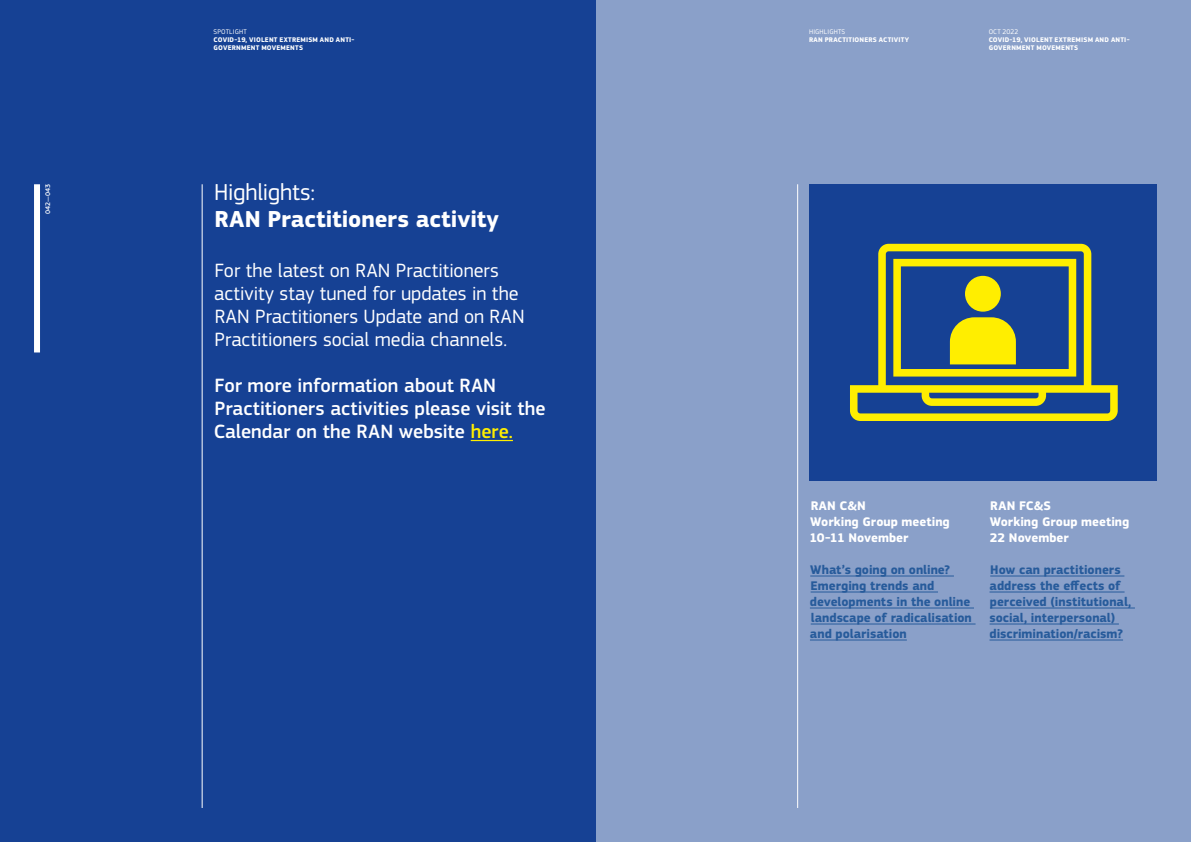
<style>
.page{position:relative;width:1191px;height:842px;background:#fff}
.page>*{position:absolute;margin:0;border:0;box-sizing:border-box;transform-origin:0 0}
.t1{font:700 24px "EC Square Sans Pro";color:#fff}
.t2{font:24px "EC Square Sans Pro";letter-spacing:-.01em;color:#fff}
.t3{font:20px/23px "EC Square Sans Pro";color:#fff}
.t4{font:500 20px/23px "EC Square Sans Pro";color:#fff}
.t5{font:700 13px/16px "EC Square Sans Pro";color:#275b9b}
.t6{font:700 13px/16px "EC Square Sans Pro";color:#fff}
.t7{font:700 7px/8px "EC Square Sans Pro";letter-spacing:.025em;color:#fff}
.t8{font:7px "EC Square Sans Pro";letter-spacing:.02em;color:#fff}
.t9{font:500 7px "EC Square Sans Pro";letter-spacing:-.005em;color:#fff}
.s1{color:#fe0}
</style>
<div class="page">
<div style="left:595px;top:0;width:596px;height:842px;background:#8aa0c9"></div>
<hr style="left:810px;top:575px;width:144px;height:1px;background:#275b9b">
<hr style="left:810px;top:591px;width:128px;height:1px;background:#275b9b">
<hr style="left:810px;top:607px;width:164px;height:1px;background:#275b9b">
<hr style="left:810px;top:623px;width:165px;height:1px;background:#275b9b">
<hr style="left:810px;top:639px;width:97px;height:1px;background:#275b9b">
<hr style="left:990px;top:575px;width:134px;height:1px;background:#275b9b">
<hr style="left:989px;top:591px;width:135px;height:1px;background:#275b9b">
<hr style="left:990px;top:607px;width:145px;height:1px;background:#275b9b">
<hr style="left:989px;top:623px;width:130px;height:1px;background:#275b9b">
<hr style="left:989px;top:639px;width:134px;height:1px;background:#275b9b">
<div style="left:809px;top:184px;width:348px;height:296px;background:#164194"></div>
<svg style="left:850px;top:244px;width:267px;height:177px"></svg>
<div style="left:0;top:0;width:595px;height:842px;background:#164194"></div>
<hr style="left:202px;top:184px;width:1px;height:624px;background:#fff">
<hr style="left:797px;top:184px;width:1px;height:624px;background:#fff">
<hr style="left:471px;top:440px;width:42px;height:1px;background:#fe0">
<div style="left:34px;top:184px;width:6px;height:168px;background:#fff"></div>
<p class="t9" style="left:44px;top:214px;width:31px;rotate:-90deg">042—043</p>
<p class="t8" style="left:214px;top:27px;width:35px">SPOTLIGHT</p>
<p class="t7" style="left:214px;top:36px;width:142px">COVID-19, VIOLENT EXTREMISM AND ANTI-<br>GOVERNMENT MOVEMENTS</p>
<h1 class="t2" style="left:214px;top:178px;width:102px">Highlights:</h1>
<h1 class="t1" style="left:214px;top:205px;width:286px">RAN Practitioners activity</h1>
<h2 class="t3" style="left:214px;top:259px;width:312px">For the latest on RAN Practitioners activity stay tuned for updates in the RAN Practitioners Update and on RAN Practitioners social media channels.</h2>
<h2 class="t4" style="left:214px;top:374px;width:333px">For more information about RAN<br>Practitioners activities please visit the<br>Calendar on the RAN website <span class="s1">here.</span></h2>
<p class="t8" style="left:809px;top:27px;width:38px">HIGHLIGHTS</p>
<p class="t7" style="left:809px;top:36px;width:102px">RAN PRACTITIONERS ACTIVITY</p>
<p class="t8" style="left:988px;top:27px;width:31px">OCT 2022</p>
<p class="t7" style="left:988px;top:36px;width:142px">COVID-19, VIOLENT EXTREMISM AND ANTI-<br>GOVERNMENT MOVEMENTS</p>
<p class="t6" style="left:809px;top:499px;width:142px">RAN C&amp;N<br>Working Group meeting<br>10-11 November</p>
<p class="t5" style="left:810px;top:563px;width:163px">What’s going on online?<br>Emerging trends and developments in the online landscape of radicalisation and polarisation</p>
<p class="t6" style="left:989px;top:499px;width:141px">RAN FC&amp;S<br>Working Group meeting<br>22 November</p>
<p class="t5" style="left:989px;top:563px;width:143px">How can practitioners address the effects of perceived (institutional, social, interpersonal) discrimination/racism?</p>
</div>
